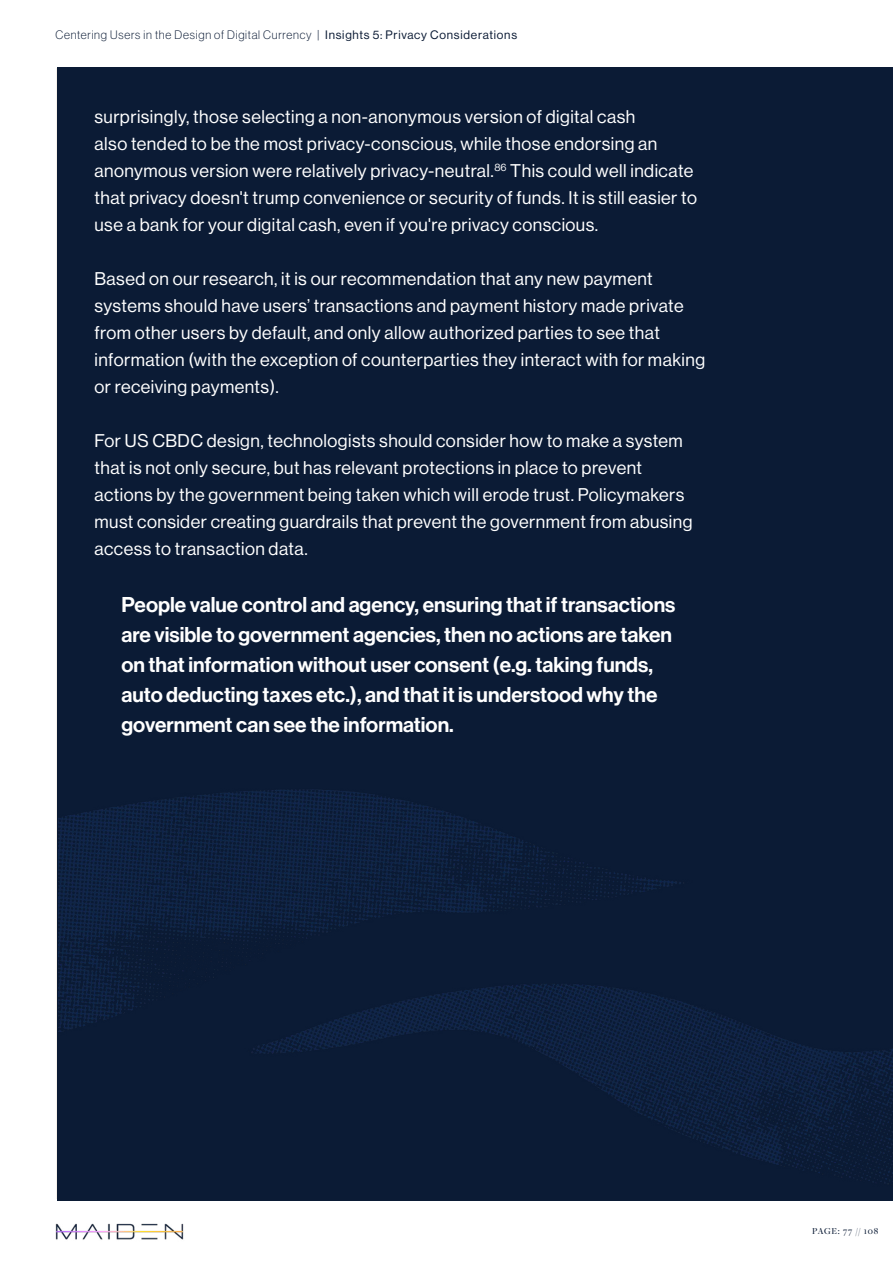
<style>
.page{position:relative;width:893px;height:1263px;background:#fff}
.page>*{position:absolute;margin:0;border:0;box-sizing:border-box;transform-origin:0 0}
.t1{font:21px/30px "N Haas Grotesk DS Pro 65 Md";color:#fff}
.t2{font:18px/27px "N Haas Grotesk DS Pro 55 Rg";letter-spacing:.025em;color:#fff}
.t3{font:12px "N Haas Grotesk DS Pro 35 X Lt";letter-spacing:.065em;color:#0b1b35}
.t4{font:500 9.45px "Freight Disp Pro";letter-spacing:.08em;color:#0b1b35}
.s1{font-family:"N Haas Grotesk DS Pro 55 Rg"}
</style>
<div class="page">
<img style="left:55px;top:1223px;width:129px;height:17px">
<div style="left:57px;top:67px;width:836px;height:1133px;background:#0b1b35"></div>
<img style="left:56px;top:871px;width:837px;height:330px">
<img style="left:58px;top:789px;width:766px;height:256px">
<p class="t3" style="left:55px;top:28px;width:463px">Centering Users in the Design of Digital Currency | <span class="s1">Insights 5: Privacy Considerations</span></p>
<p class="t2" style="left:94px;top:104px;width:604px">surprisingly, those selecting a non-anonymous version of digital cash<br>also tended to be the most privacy-conscious, while those endorsing an anonymous version were relatively privacy-neutral.<sup>86</sup> This could well indicate that privacy doesn't trump convenience or security of funds. It is still easier to use a bank for your digital cash, even if you're privacy conscious.</p>
<p class="t2" style="left:95px;top:266px;width:612px">Based on our research, it is our recommendation that any new payment systems should have users’ transactions and payment history made private from other users by default, and only allow authorized parties to see that information (with the exception of counterparties they interact with for making or receiving payments).</p>
<p class="t2" style="left:95px;top:428px;width:600px">For US CBDC design, technologists should consider how to make a system that is not only secure, but has relevant protections in place to prevent actions by the government being taken which will erode trust. Policymakers must consider creating guardrails that prevent the government from abusing access to transaction data.</p>
<p class="t1" style="left:122px;top:590px;width:555px">People value control and agency, ensuring that if transactions are visible to government agencies, then no actions are taken on that information without user consent (e.g. taking funds, auto deducting taxes etc.), and that it is understood why the government can see the information.</p>
<p class="t4" style="left:812px;top:1225px;width:68px">PAGE: 77 // 108</p>
</div>
